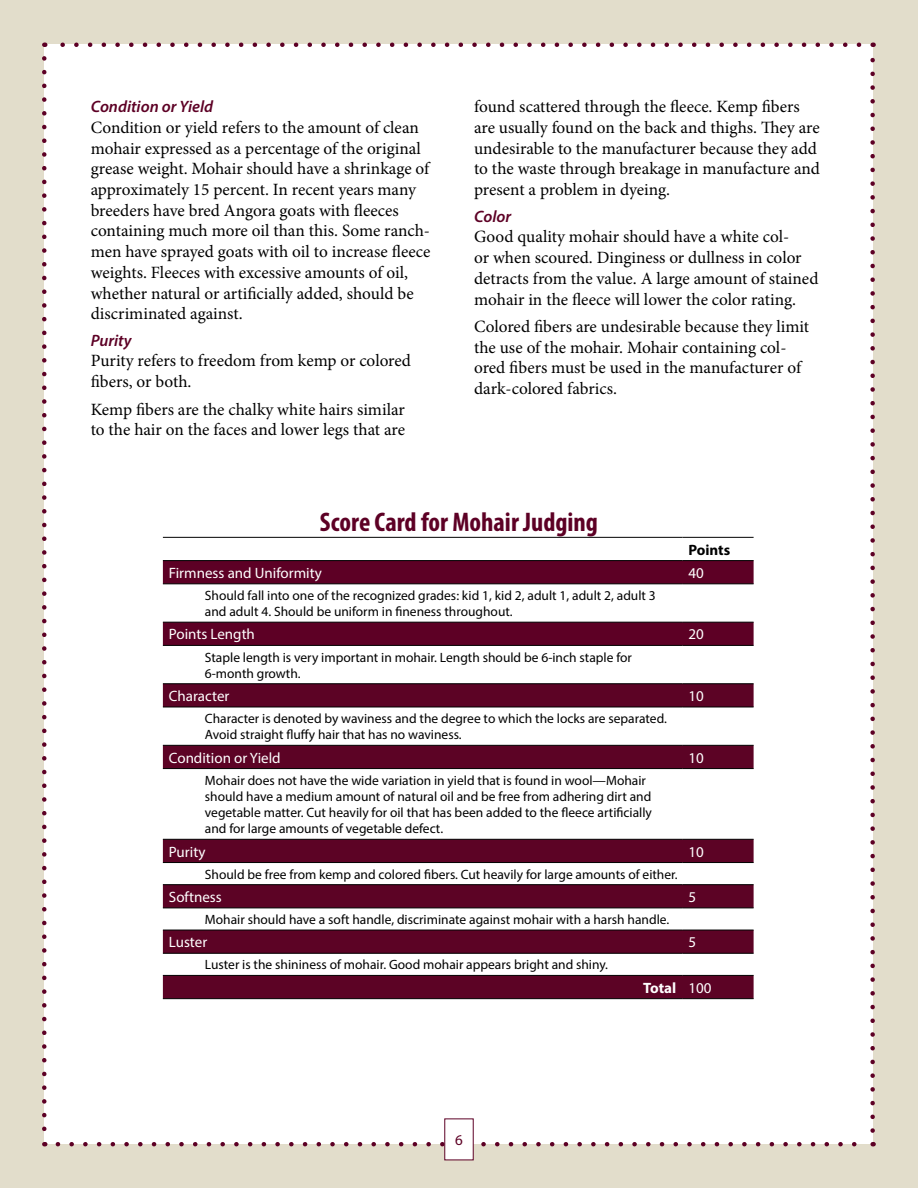
<style>
.page{position:relative;width:918px;height:1188px;background:#e2ddcb}
.page>*{position:absolute;margin:0;border:0;box-sizing:border-box;transform-origin:0 0}
.t1{font:700 condensed 27px "Myriad Pro";color:#5d0025}
.t2{font:17.25px/20.7px "Minion Pro";color:#000}
.t3{font:italic 600 16.5px "Myriad Pro";color:#5d0025}
.t4{font:15px "Myriad Pro";color:#fff}
.t5{font:700 15px "Myriad Pro";color:#fff}
.t6{font:700 15px "Myriad Pro";color:#000}
.t7{font:15px "Myriad Pro";color:#5d0025}
.t8{font:13.5px/16.2px "Myriad Pro";color:#000}
.s1{font-weight:400}
</style>
<div class="page">
<div style="left:44px;top:45px;width:829px;height:1099px;background:#fff"></div>
<svg style="left:58px;top:1142px;width:799px;height:4px"></svg>
<svg style="left:51px;top:43px;width:808px;height:4px"></svg>
<svg style="left:42px;top:58px;width:5px;height:1088px"></svg>
<svg style="left:870px;top:43px;width:5px;height:1088px"></svg>
<div style="left:444px;top:1119px;width:30px;height:41px;background:#fff"></div>
<svg style="left:163px;top:561px;width:591px;height:23px;background:#5a0024"></svg>
<div style="left:163px;top:623px;width:591px;height:22px;background:#5d0025"></div>
<svg style="left:163px;top:684px;width:591px;height:23px;background:#580223"></svg>
<svg style="left:163px;top:746px;width:591px;height:116px"></svg>
<svg style="left:163px;top:885px;width:591px;height:113px;fill:#5c0325"></svg>
<hr style="left:163px;top:560px;width:519px;height:1px;background:#000">
<hr style="left:682px;top:560px;width:72px;height:1px;background:#000">
<hr style="left:163px;top:584px;width:519px;height:1px;background:#000">
<hr style="left:682px;top:584px;width:72px;height:1px;background:#000">
<hr style="left:163px;top:622px;width:519px;height:1px;background:#000">
<hr style="left:682px;top:622px;width:72px;height:1px;background:#000">
<hr style="left:163px;top:645px;width:519px;height:1px;background:#000">
<hr style="left:682px;top:645px;width:72px;height:1px;background:#000">
<hr style="left:163px;top:683px;width:519px;height:1px;background:#000">
<hr style="left:682px;top:683px;width:72px;height:1px;background:#000">
<hr style="left:163px;top:707px;width:519px;height:1px;background:#000">
<hr style="left:682px;top:707px;width:72px;height:1px;background:#000">
<hr style="left:163px;top:745px;width:519px;height:1px;background:#000">
<hr style="left:682px;top:745px;width:72px;height:1px;background:#000">
<hr style="left:163px;top:768px;width:519px;height:1px;background:#000">
<hr style="left:682px;top:768px;width:72px;height:1px;background:#000">
<hr style="left:163px;top:839px;width:519px;height:1px;background:#000">
<hr style="left:682px;top:839px;width:72px;height:1px;background:#000">
<hr style="left:163px;top:862px;width:519px;height:1px;background:#000">
<hr style="left:682px;top:862px;width:72px;height:1px;background:#000">
<hr style="left:163px;top:884px;width:519px;height:1px;background:#000">
<hr style="left:682px;top:884px;width:72px;height:1px;background:#000">
<hr style="left:163px;top:908px;width:519px;height:1px;background:#000">
<hr style="left:682px;top:908px;width:72px;height:1px;background:#000">
<hr style="left:163px;top:930px;width:519px;height:1px;background:#000">
<hr style="left:682px;top:930px;width:72px;height:1px;background:#000">
<hr style="left:163px;top:953px;width:519px;height:1px;background:#000">
<hr style="left:682px;top:953px;width:72px;height:1px;background:#000">
<hr style="left:163px;top:975px;width:519px;height:1px;background:#000">
<hr style="left:682px;top:975px;width:72px;height:1px;background:#000">
<hr style="left:163px;top:537px;width:519px;height:1px;background:#000">
<hr style="left:682px;top:537px;width:72px;height:1px;background:#000">
<hr style="left:163px;top:998px;width:519px;height:1px;background:#000">
<hr style="left:682px;top:998px;width:72px;height:1px;background:#000">
<p class="t3" style="left:91px;top:96px;width:124px">Condition or Yield</p>
<p class="t2" style="left:91px;top:117px;width:341px">Condition or yield refers to the amount of clean mohair expressed as a percentage of the original grease weight. Mohair should have a shrinkage of approximately 15 percent. In recent years many breeders have bred Angora goats with fleeces containing much more oil than this. Some ranch&shy;men have sprayed goats with oil to increase fleece weights. Fleeces with excessive amounts of oil, whether natural or artificially added, should be discriminated against.</p>
<p class="t3" style="left:91px;top:330px;width:42px">Purity</p>
<p class="t2" style="left:91px;top:351px;width:322px">Purity refers to freedom from kemp or colored fibers, or both.</p>
<p class="t2" style="left:91px;top:399px;width:316px">Kemp fibers are the chalky white hairs similar to the hair on the faces and lower legs that are</p>
<p class="t2" style="left:474px;top:97px;width:347px">found scattered through the fleece. Kemp fibers are usually found on the back and thighs. They are undesirable to the manufacturer because they add to the waste through breakage in manufacture and present a problem in dyeing.</p>
<p class="t3" style="left:474px;top:206px;width:39px">Color</p>
<p class="t2" style="left:474px;top:227px;width:346px">Good quality mohair should have a white col-<br>or when scoured. Dinginess or dullness in color detracts from the value. A large amount of stained mohair in the fleece will lower the color rating.</p>
<p class="t2" style="left:474px;top:316px;width:337px">Colored fibers are undesirable because they limit the use of the mohair. Mohair containing col&shy;ored fibers must be used in the manufacturer of dark-colored fabrics.</p>
<h1 class="t1" style="left:320px;top:505px;width:280px">Score Card for Mohair Judging</h1>
<p class="t6" style="left:688px;top:540px;width:43px">Points</p>
<p class="t4" style="left:169px;top:564px;width:155px">Firmness and Uniformity</p>
<p class="t4" style="left:688px;top:564px;width:17px">40</p>
<p class="t8" style="left:205px;top:587px;width:452px">Should fall into one of the recognized grades: kid 1, kid 2, adult 1, adult 2, adult 3 and adult 4. Should be uniform in fineness throughout.</p>
<p class="t4" style="left:169px;top:625px;width:88px">Points Length</p>
<p class="t4" style="left:688px;top:625px;width:17px">20</p>
<p class="t8" style="left:205px;top:649px;width:429px">Staple length is very important in mohair. Length should be 6-inch staple for<br>6-month growth.</p>
<p class="t4" style="left:169px;top:687px;width:62px">Character</p>
<p class="t4" style="left:688px;top:687px;width:17px">10</p>
<p class="t8" style="left:205px;top:710px;width:464px">Character is denoted by waviness and the degree to which the locks are separated.<br>Avoid straight fluffy hair that has no waviness.</p>
<p class="t4" style="left:169px;top:748px;width:113px">Condition or Yield</p>
<p class="t4" style="left:688px;top:748px;width:17px">10</p>
<p class="t8" style="left:205px;top:772px;width:449px">Mohair does not have the wide variation in yield that is found in wool—Mohair should have a medium amount of natural oil and be free from adhering dirt and vegetable matter. Cut heavily for oil that has been added to the fleece artificially and for large amounts of vegetable defect.</p>
<p class="t4" style="left:169px;top:842px;width:38px">Purity</p>
<p class="t4" style="left:688px;top:842px;width:17px">10</p>
<p class="t8" style="left:205px;top:866px;width:474px">Should be free from kemp and colored fibers. Cut heavily for large amounts of either.</p>
<p class="t4" style="left:169px;top:888px;width:54px">Softness</p>
<p class="t4" style="left:688px;top:888px;width:9px">5</p>
<p class="t8" style="left:205px;top:911px;width:466px">Mohair should have a soft handle, discriminate against mohair with a harsh handle.</p>
<p class="t4" style="left:169px;top:933px;width:40px">Luster</p>
<p class="t4" style="left:688px;top:933px;width:9px">5</p>
<p class="t8" style="left:205px;top:957px;width:405px">Luster is the shininess of mohair. Good mohair appears bright and shiny.</p>
<p class="t5" style="left:643px;top:978px;width:70px">Total <span class="s1">100</span></p>
<p class="t7" style="left:455px;top:1131px;width:9px">6</p>
</div>
